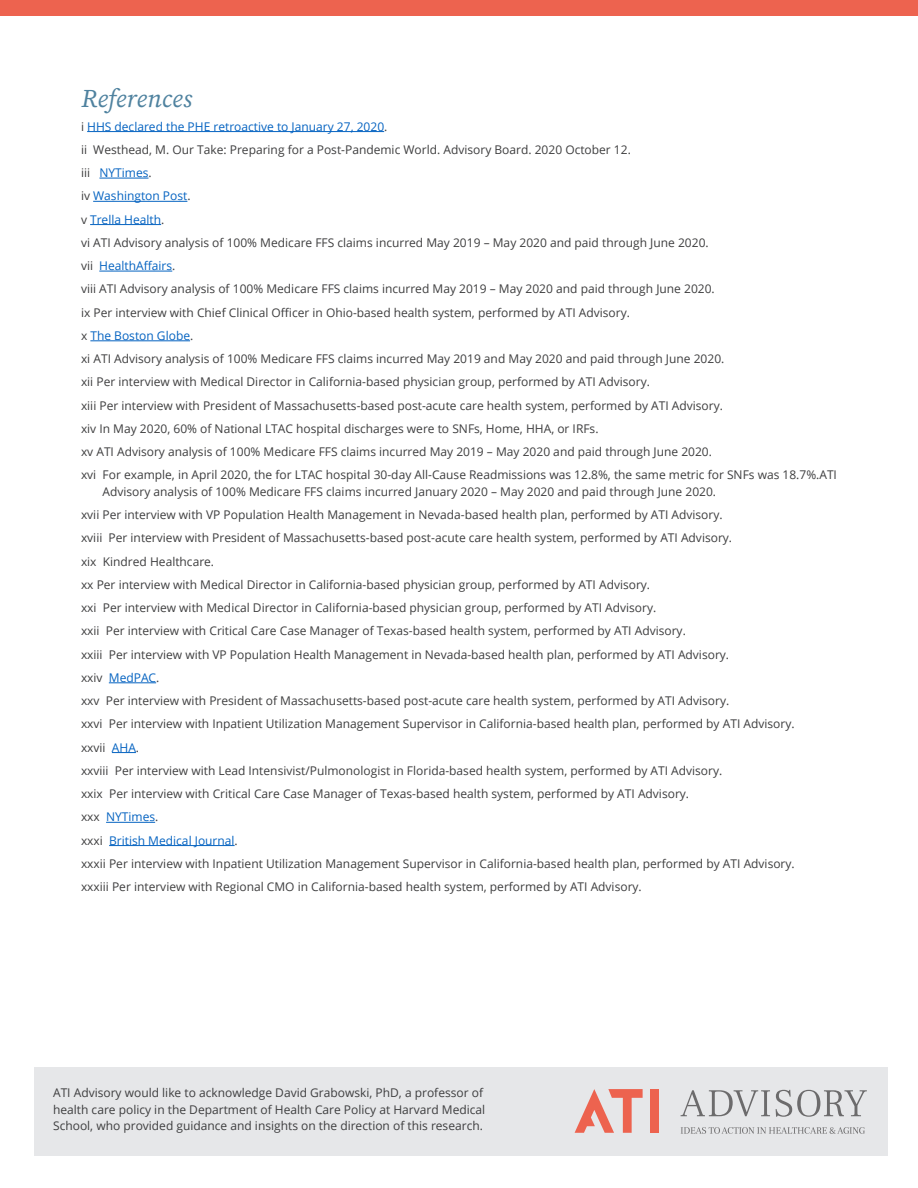
<style>
.page{position:relative;width:918px;height:1188px;background:#fff}
.page>*{position:absolute;margin:0;border:0;box-sizing:border-box;transform-origin:0 0}
.Heading_1{font:italic 25.5px "Source Serif Variable";letter-spacing:.01em;color:#4f829f}
.t1{font:12px/16.5px "Open Sans";color:#3e3e3f}
.t2{font:12px "Open Sans";color:#0563c1}
.s1{color:#3e3e3f}
.s2{color:#0563c1}
</style>
<div class="page">
<div style="left:0;top:0;width:918px;height:15px;background:#ed634f"></div>
<hr style="left:87px;top:131px;width:297px;height:1px;background:#0563c1">
<hr style="left:99px;top:178px;width:50px;height:1px;background:#0563c1">
<hr style="left:93px;top:201px;width:94px;height:1px;background:#0563c1">
<hr style="left:90px;top:224px;width:71px;height:1px;background:#0563c1">
<hr style="left:99px;top:271px;width:73px;height:1px;background:#0563c1">
<hr style="left:90px;top:341px;width:100px;height:1px;background:#0563c1">
<hr style="left:109px;top:683px;width:47px;height:1px;background:#0563c1">
<svg style="left:112px;top:752px;width:24px;height:1px"></svg>
<hr style="left:106px;top:822px;width:49px;height:1px;background:#0563c1">
<hr style="left:109px;top:845px;width:126px;height:1px;background:#0563c1">
<div style="left:34px;top:1067px;width:854px;height:89px;background:#e6e7e9"></div>
<div style="left:650px;top:1089px;width:9px;height:44px;background:#ed634f"></div>
<svg style="left:575px;top:1089px;width:68px;height:44px"></svg>
<svg style="left:681px;top:1090px;width:89px;height:26px"></svg>
<svg style="left:776px;top:1090px;width:91px;height:27px"></svg>
<svg style="left:681px;top:1127px;width:184px;height:7px"></svg>
<p class="Heading_1" style="left:81px;top:82px;width:113px">References</p>
<p class="t2" style="left:81px;top:118px;width:308px"><span class="s1">i</span> HHS declared the PHE retroactive to January 27, 2020<span class="s1">.</span></p>
<p class="t1" style="left:81px;top:141px;width:551px">ii Westhead, M. Our Take: Preparing for a Post-Pandemic World. Advisory Board. 2020 October 12.</p>
<p class="t2" style="left:81px;top:165px;width:72px"><span class="s1">iii</span> NYTimes<span class="s1">.</span></p>
<p class="t2" style="left:81px;top:188px;width:111px"><span class="s1">iv</span> Washington Post<span class="s1">.</span></p>
<p class="t2" style="left:81px;top:211px;width:85px"><span class="s1">v</span> Trella Health<span class="s1">.</span></p>
<p class="t1" style="left:81px;top:234px;width:629px">vi ATI Advisory analysis of 100% Medicare FFS claims incurred May 2019 – May 2020 and paid through June 2020.</p>
<p class="t2" style="left:81px;top:258px;width:96px"><span class="s1">vii</span> HealthAffairs<span class="s1">.</span></p>
<p class="t1" style="left:81px;top:281px;width:635px">viii ATI Advisory analysis of 100% Medicare FFS claims incurred May 2019 – May 2020 and paid through June 2020.</p>
<p class="t1" style="left:81px;top:304px;width:550px">ix Per interview with Chief Clinical Officer in Ohio-based health system, performed by ATI Advisory.</p>
<p class="t2" style="left:81px;top:327px;width:114px"><span class="s1">x</span> The Boston Globe<span class="s1">.</span></p>
<p class="t1" style="left:81px;top:350px;width:645px">xi ATI Advisory analysis of 100% Medicare FFS claims incurred May 2019 and May 2020 and paid through June 2020.</p>
<p class="t1" style="left:81px;top:374px;width:570px">xii Per interview with Medical Director in California-based physician group, performed by ATI Advisory.</p>
<p class="t1" style="left:81px;top:397px;width:644px">xiii Per interview with President of Massachusetts-based post-acute care health system, performed by ATI Advisory.</p>
<p class="t1" style="left:81px;top:420px;width:519px">xiv In May 2020, 60% of National LTAC hospital discharges were to SNFs, Home, HHA, or IRFs.</p>
<p class="t1" style="left:81px;top:443px;width:633px">xv ATI Advisory analysis of 100% Medicare FFS claims incurred May 2019 – May 2020 and paid through June 2020.</p>
<p class="t1" style="left:103px;top:467px;width:736px;text-indent:-22px">xvi For example, in April 2020, the for LTAC hospital 30-day All-Cause Readmissions was 12.8%, the same metric for SNFs was 18.7%.ATI<br>Advisory analysis of 100% Medicare FFS claims incurred January 2020 – May 2020 and paid through June 2020.</p>
<p class="t1" style="left:81px;top:506px;width:643px">xvii Per interview with VP Population Health Management in Nevada-based health plan, performed by ATI Advisory.</p>
<p class="t1" style="left:81px;top:530px;width:653px">xviii Per interview with President of Massachusetts-based post-acute care health system, performed by ATI Advisory.</p>
<p class="t1" style="left:81px;top:553px;width:135px">xix Kindred Healthcare.</p>
<p class="t1" style="left:81px;top:576px;width:571px">xx Per interview with Medical Director in California-based physician group, performed by ATI Advisory.</p>
<p class="t1" style="left:81px;top:599px;width:577px">xxi Per interview with Medical Director in California-based physician group, performed by ATI Advisory.</p>
<p class="t1" style="left:81px;top:623px;width:606px">xxii Per interview with Critical Care Case Manager of Texas-based health system, performed by ATI Advisory.</p>
<p class="t1" style="left:81px;top:646px;width:650px">xxiii Per interview with VP Population Health Management in Nevada-based health plan, performed by ATI Advisory.</p>
<p class="t2" style="left:81px;top:669px;width:80px"><span class="s1">xxiv</span> MedPAC<span class="s1">.</span></p>
<p class="t1" style="left:81px;top:692px;width:650px">xxv Per interview with President of Massachusetts-based post-acute care health system, performed by ATI Advisory.</p>
<p class="t1" style="left:81px;top:716px;width:715px">xxvi Per interview with Inpatient Utilization Management Supervisor in California-based health plan, performed by ATI Advisory.</p>
<p class="t1" style="left:81px;top:739px;width:60px">xxvii <span class="s2">AHA</span>.</p>
<p class="t1" style="left:81px;top:762px;width:643px">xxviii Per interview with Lead Intensivist/Pulmonologist in Florida-based health system, performed by ATI Advisory.</p>
<p class="t1" style="left:81px;top:785px;width:610px">xxix Per interview with Critical Care Case Manager of Texas-based health system, performed by ATI Advisory.</p>
<p class="t2" style="left:81px;top:809px;width:79px"><span class="s1">xxx</span> NYTimes<span class="s1">.</span></p>
<p class="t2" style="left:81px;top:832px;width:158px"><span class="s1">xxxi</span> British Medical Journal<span class="s1">.</span></p>
<p class="t1" style="left:81px;top:855px;width:715px">xxxii Per interview with Inpatient Utilization Management Supervisor in California-based health plan, performed by ATI Advisory.</p>
<p class="t1" style="left:81px;top:878px;width:562px">xxxiii Per interview with Regional CMO in California-based health system, performed by ATI Advisory.</p>
<p class="t1" style="left:53px;top:1084px;width:434px">ATI Advisory would like to acknowledge David Grabowski, PhD, a professor of health care policy in the Department of Health Care Policy at Harvard Medical<br>School, who provided guidance and insights on the direction of this research.</p>
</div>
